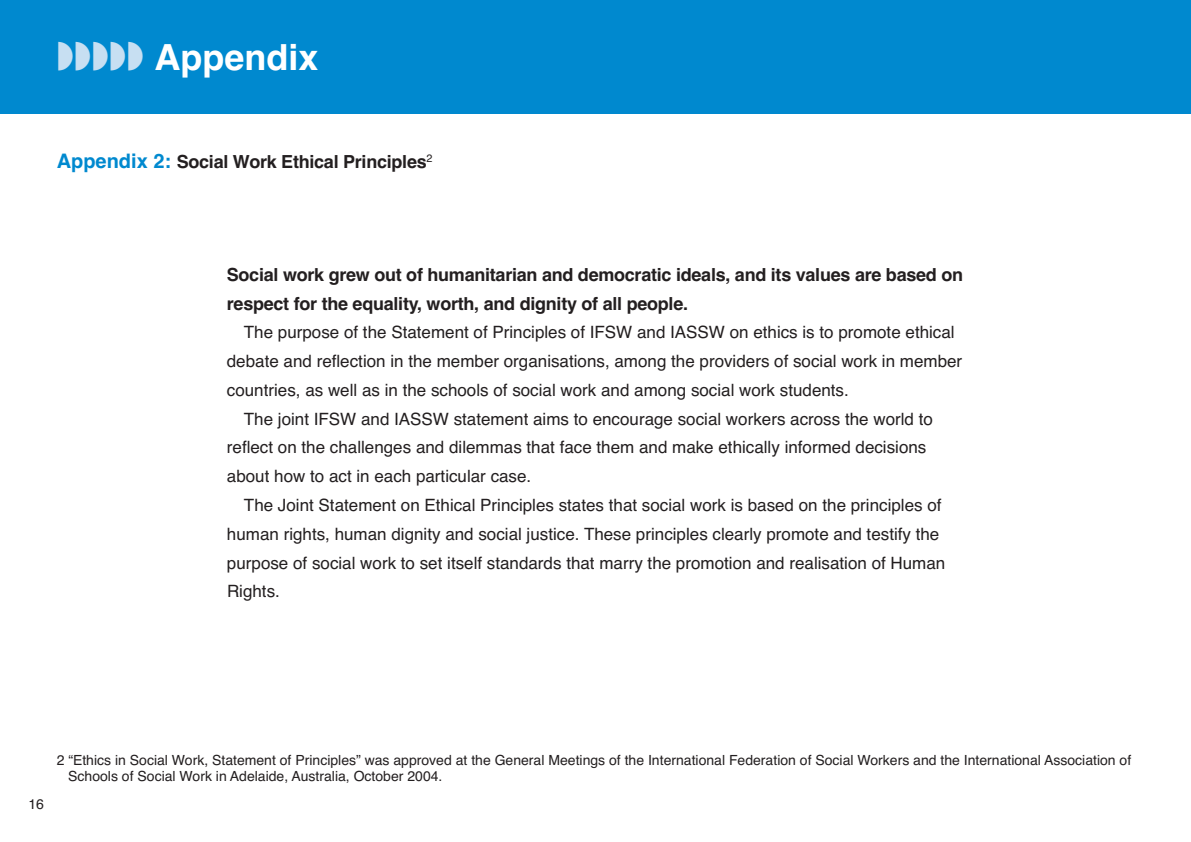
<style>
.page{position:relative;width:1191px;height:842px;background:#fff}
.page>*{position:absolute;margin:0;border:0;box-sizing:border-box;transform-origin:0 0}
.t1{font:700 36px "Helvetica";color:#fff}
.t2{font:700 18px/28.8px "Helvetica";letter-spacing:-.015em;color:#231f20}
.t3{font:17px "Helvetica";color:#231f20}
.t4{font:14px/16.8px "Helvetica";color:#231f20}
.s1{font-size:20px;color:#0089cf}
</style>
<div class="page">
<div style="left:0;top:0;width:1191px;height:113px;background:#0089cf"></div>
<h1 class="t1" style="left:154px;top:37px;width:165px">Appendix</h1>
<p class="t2" style="left:57px;top:147px;width:377px"><span class="s1">Appendix 2:</span> Social Work Ethical Principles<sup>2</sup></p>
<p class="t2" style="left:227px;top:261px;width:737px">Social work grew out of humanitarian and democratic ideals, and its values are based on respect for the equality, worth, and dignity of all people.</p>
<p class="t3" style="left:244px;top:322px;width:712px">The purpose of the Statement of Principles of IFSW and IASSW on ethics is to promote ethical</p>
<p class="t3" style="left:227px;top:351px;width:737px">debate and reflection in the member organisations, among the providers of social work in member</p>
<p class="t3" style="left:227px;top:380px;width:623px">countries, as well as in the schools of social work and among social work students.</p>
<p class="t3" style="left:244px;top:409px;width:690px">The joint IFSW and IASSW statement aims to encourage social workers across the world to</p>
<p class="t3" style="left:227px;top:437px;width:701px">reflect on the challenges and dilemmas that face them and make ethically informed decisions</p>
<p class="t3" style="left:227px;top:466px;width:306px">about how to act in each particular case.</p>
<p class="t3" style="left:244px;top:495px;width:699px">The Joint Statement on Ethical Principles states that social work is based on the principles of</p>
<p class="t3" style="left:227px;top:524px;width:714px">human rights, human dignity and social justice. These principles clearly promote and testify the</p>
<p class="t3" style="left:227px;top:553px;width:720px">purpose of social work to set itself standards that marry the promotion and realisation of Human</p>
<p class="t3" style="left:227px;top:581px;width:54px">Rights.</p>
<p class="t4" style="left:28px;top:795px;width:17px">16</p>
<p class="t4" style="left:68px;top:751px;width:1064px;text-indent:-12px">2 “Ethics in Social Work, Statement of Principles” was approved at the General Meetings of the International Federation of Social Workers and the International Association of<br>Schools of Social Work in Adelaide, Australia, October 2004.</p>
</div>
